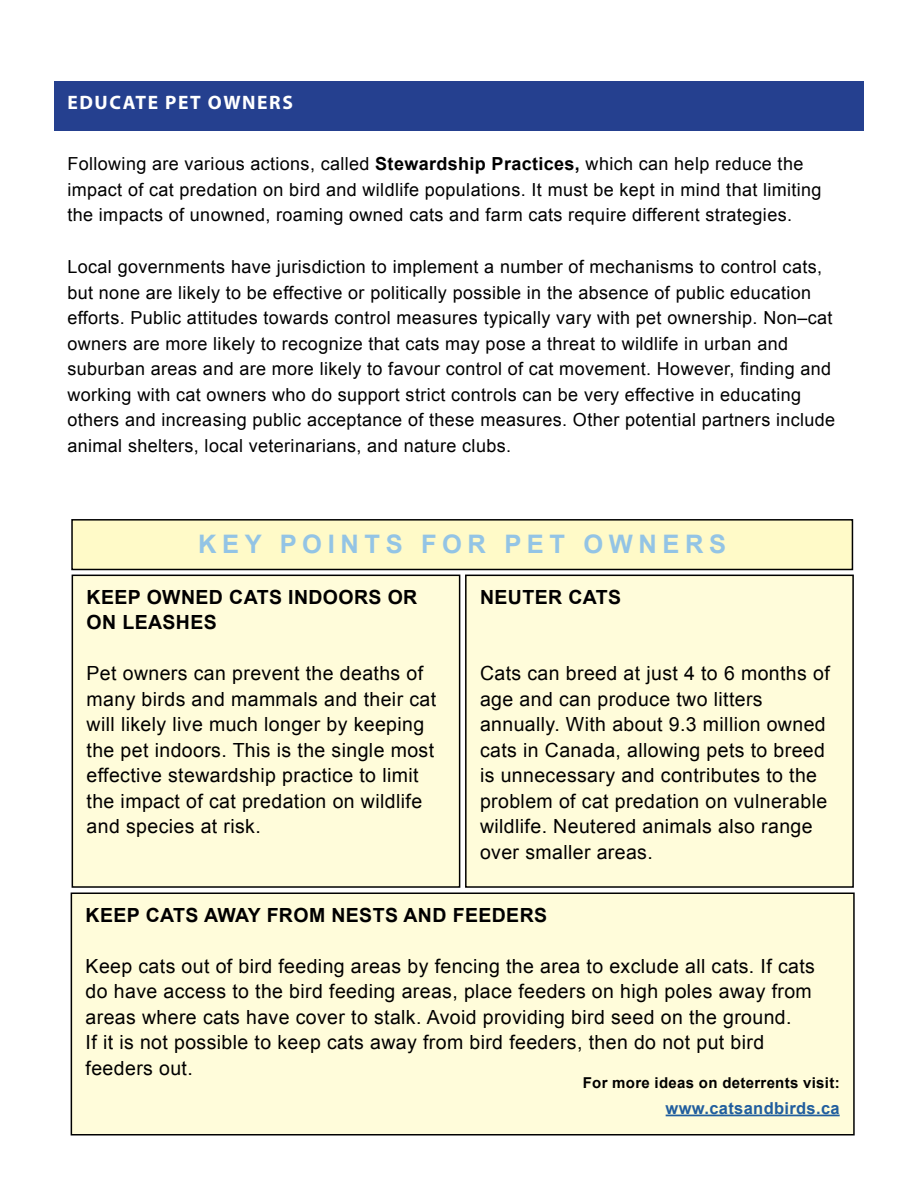
<style>
.page{position:relative;width:918px;height:1188px;background:#fff}
.page>*{position:absolute;margin:0;border:0;box-sizing:border-box;transform-origin:0 0}
.t1{font:700 25.5px "Arial";letter-spacing:.22em;color:#93c4e5}
.t2{font:19.5px/25.5px "Arial";letter-spacing:.02em;color:#000}
.t3{font:700 19.5px/25.5px "Arial";letter-spacing:.02em;color:#000}
.t4{font:700 19.5px "Myriad Pro";letter-spacing:.08em;color:#fff}
.t5{font:18px/25.5px "Arial";letter-spacing:.02em;color:#000}
.t6{font:700 16.5px "Arial";letter-spacing:.02em;color:#215e9e}
.t7{font:700 15px "Arial";letter-spacing:.02em;color:#000}
.s1{font-weight:700}
</style>
<div class="page">
<div style="left:54px;top:81px;width:810px;height:50px;background:#25408f"></div>
<div style="left:72px;top:520px;width:780px;height:49px;background:#fffac8"></div>
<div style="left:71px;top:519px;width:782px;height:51px;border:2px solid #000"></div>
<div style="left:72px;top:575px;width:388px;height:312px;background:#fffcda"></div>
<div style="left:72px;top:575px;width:388px;height:313px;border:2px solid #000"></div>
<div style="left:466px;top:575px;width:387px;height:312px;background:#fffcda"></div>
<div style="left:465px;top:575px;width:389px;height:313px;border:2px solid #000"></div>
<div style="left:71px;top:893px;width:783px;height:242px;background:#fffcda"></div>
<hr style="left:666px;top:1115px;width:174px;height:1px;background:#215e9e">
<div style="left:71px;top:892px;width:784px;height:244px;border:2px solid #000"></div>
<p class="t4" style="left:68px;top:90px;width:227px">EDUCATE PET OWNERS</p>
<p class="t5" style="left:68px;top:152px;width:756px">Following are various actions, called <span class="s1">Stewardship Practices,</span> which can help reduce the impact of cat predation on bird and wildlife populations. It must be kept in mind that limiting the impacts of unowned, roaming owned cats and farm cats require different strategies.</p>
<p class="t5" style="left:68px;top:255px;width:769px">Local governments have jurisdiction to implement a number of mechanisms to control cats, but none are likely to be effective or politically possible in the absence of public education efforts. Public attitudes towards control measures typically vary with pet ownership. Non–cat owners are more likely to recognize that cats may pose a threat to wildlife in urban and suburban areas and are more likely to favour control of cat movement. However, finding and working with cat owners who do support strict controls can be very effective in educating others and increasing public acceptance of these measures. Other potential partners include animal shelters, local veterinarians, and nature clubs.</p>
<h1 class="t1" style="left:198px;top:527px;width:530px">KEY POINTS FOR PET OWNERS</h1>
<p class="t3" style="left:87px;top:585px;width:332px">KEEP OWNED CATS INDOORS OR<br>ON LEASHES</p>
<p class="t2" style="left:87px;top:661px;width:351px">Pet owners can prevent the deaths of many birds and mammals and their cat will likely live much longer by keeping the pet indoors. This is the single most effective stewardship practice to limit the impact of cat predation on wildlife and species at risk.</p>
<p class="t3" style="left:480px;top:585px;width:143px">NEUTER CATS</p>
<p class="t2" style="left:480px;top:661px;width:351px">Cats can breed at just 4 to 6 months of age and can produce two litters annually. With about 9.3 million owned cats in Canada, allowing pets to breed is unnecessary and contributes to the problem of cat predation on vulnerable wildlife. Neutered animals also range over smaller areas.</p>
<p class="t3" style="left:86px;top:903px;width:463px">KEEP CATS AWAY FROM NESTS AND FEEDERS</p>
<p class="t2" style="left:86px;top:953px;width:731px">Keep cats out of bird feeding areas by fencing the area to exclude all cats. If cats do have access to the bird feeding areas, place feeders on high poles away from areas where cats have cover to stalk. Avoid providing bird seed on the ground.<br>If it is not possible to keep cats away from bird feeders, then do not put bird feeders out.</p>
<p class="t7" style="left:583px;top:1073px;width:258px">For more ideas on deterrents visit:</p>
<p class="t6" style="left:666px;top:1097px;width:176px">www.catsandbirds.ca</p>
</div>
